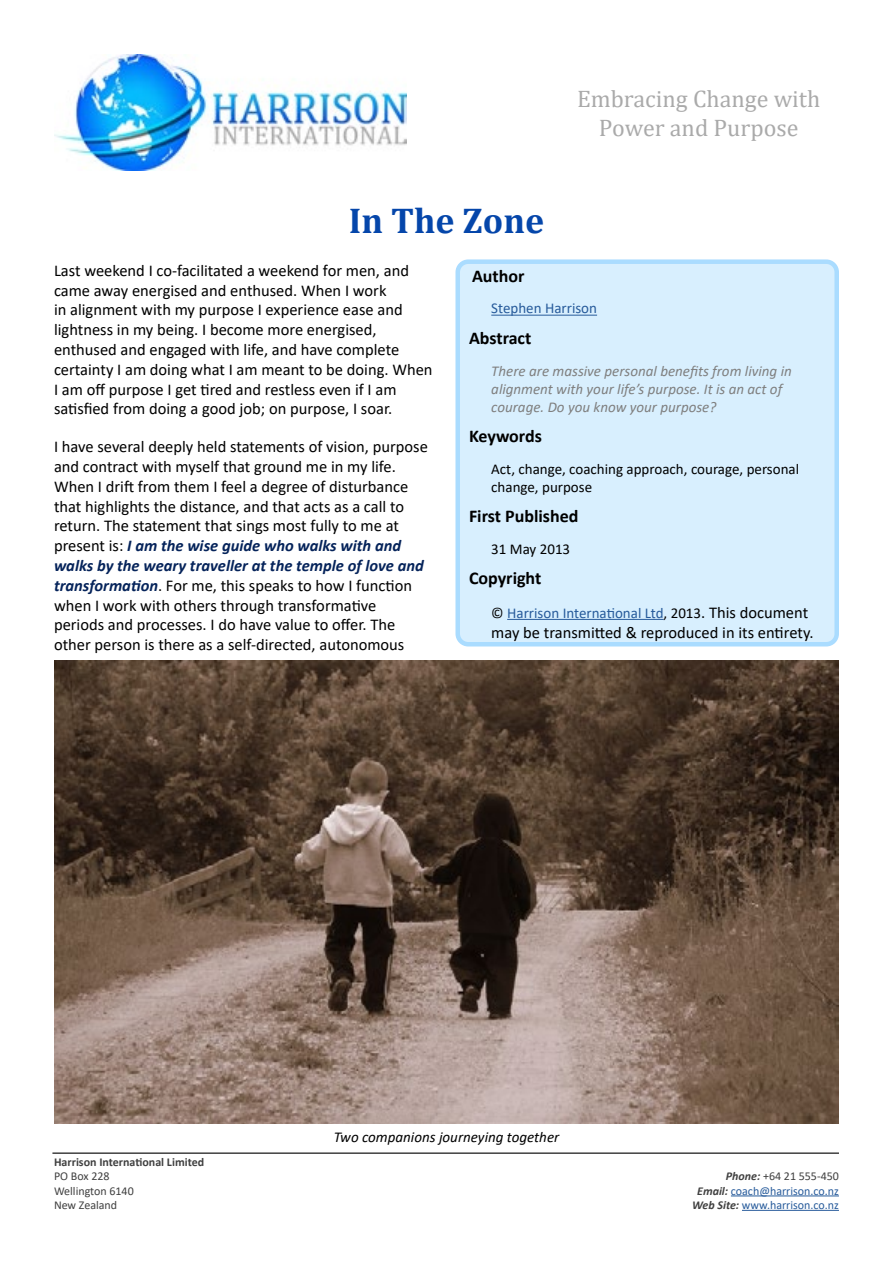
<style>
.page{position:relative;width:893px;height:1263px;background:#fff}
.page>*{position:absolute;margin:0;border:0;box-sizing:border-box;transform-origin:0 0}
.Heading_1{font:700 36px "Cambria";color:#0546aa}
.t1{font:24px/28.8px "Cambria";color:#aaa;text-align:center}
.Insert_Heading_1{font:700 18px "Calibri";color:#000}
.Insert_Normal_Indent{font:16.5px/19.8px "Calibri";color:#000}
.Abstract{font:italic 15px/18px "Calibri";color:#7f7f7f}
.Insert_Normal_Indent-2{font:15px/18px "Calibri";color:#000}
.Insert_Normal_Indent-3{font:15px "Calibri";color:#275b9b}
.t2{font:italic 15px "Calibri";color:#000}
.t3{font:12px "Calibri";color:#275b9b}
.t4{font:12px "Calibri";color:#404040}
.t5{font:700 12px "Calibri";color:#404040}
.s1{font-weight:700;font-style:italic;color:#05235a}
.s2{color:#000}
.s3{font-size:16.5px;color:#000}
.s4{font-weight:700;font-style:italic}
.s5{font-weight:700;font-style:italic;color:#404040}
</style>
<div class="page">
<img style="left:55px;top:55px;width:351px;height:115px">
<hr style="left:731px;top:1195px;width:108px;height:1px;background:#275b9b">
<hr style="left:742px;top:1210px;width:97px;height:1px;background:#275b9b">
<hr style="left:52px;top:1152px;width:787px;height:2px;background:#404040">
<div style="left:458px;top:262px;width:379px;height:382px;background:#d8effe;border-radius:10px"></div>
<hr style="left:491px;top:315px;width:106px;height:1px;background:#275b9b">
<hr style="left:507px;top:619px;width:157px;height:1px;background:#275b9b">
<div style="left:455px;top:259px;width:384px;height:387px;border:4px solid #aadcff;border-radius:10px"></div>
<img style="left:54px;top:660px;width:785px;height:463px">
<p class="t1" style="left:577px;top:84px;width:245px">Embracing Change with<br>Power and Purpose</p>
<p class="Heading_1" style="left:349px;top:196px;width:197px">In The Zone</p>
<p class="Insert_Normal_Indent" style="left:54px;top:260px;width:380px">Last weekend I co-facilitated a weekend for men, and came away energised and enthused. When I work<br>in alignment with my purpose I experience ease and lightness in my being. I become more energised, enthused and engaged with life, and have complete certainty I am doing what I am meant to be doing. When I am off purpose I get tired and restless even if I am satisfied from doing a good job; on purpose, I soar.</p>
<p class="Insert_Normal_Indent" style="left:54px;top:436px;width:375px">I have several deeply held statements of vision, purpose and contract with myself that ground me in my life.<br>When I drift from them I feel a degree of disturbance that highlights the distance, and that acts as a call to return. The statement that sings most fully to me at present is: <span class="s1">I am the wise guide who walks with and walks by the weary traveller at the temple of love and transformation</span>. For me, this speaks to how I function when I work with others through transformative periods and processes. I do have value to offer. The other person is there as a self-directed, autonomous</p>
<p class="Insert_Heading_1" style="left:472px;top:263px;width:54px">Author</p>
<p class="Insert_Normal_Indent-3" style="left:491px;top:298px;width:107px">Stephen Harrison</p>
<p class="Insert_Heading_1" style="left:469px;top:325px;width:64px">Abstract</p>
<p class="Abstract" style="left:491px;top:361px;width:302px">There are massive personal benefits from living in alignment with your life’s purpose. It is an act of courage. Do you know your purpose?</p>
<p class="Insert_Heading_1" style="left:469px;top:423px;width:75px">Keywords</p>
<p class="Insert_Normal_Indent-2" style="left:491px;top:459px;width:309px">Act, change, coaching approach, courage, personal change, purpose</p>
<p class="Insert_Heading_1" style="left:469px;top:504px;width:111px">First Published</p>
<p class="Insert_Normal_Indent-2" style="left:491px;top:539px;width:80px">31 May 2013</p>
<p class="Insert_Heading_1" style="left:469px;top:566px;width:74px">Copyright</p>
<p class="Insert_Normal_Indent-3" style="left:491px;top:602px;width:318px"><span class="s2">©</span> Harrison International Ltd<span class="s2">, 2013</span><span class="s3">. This document</span></p>
<p class="Insert_Normal_Indent" style="left:491px;top:622px;width:324px">may be transmitted &amp; reproduced in its entirety.</p>
<p class="t5" style="left:54px;top:1153px;width:152px">Harrison International Limited</p>
<p class="t4" style="left:54px;top:1168px;width:57px">PO Box 228</p>
<p class="t4" style="left:54px;top:1182px;width:81px">Wellington 6140</p>
<p class="t4" style="left:54px;top:1197px;width:65px">New Zealand</p>
<p class="t2" style="left:334px;top:1126px;width:227px">Two companions journeying together</p>
<p class="t4" style="left:726px;top:1168px;width:115px"><span class="s4">Phone:</span> +64 21 555-450</p>
<p class="t3" style="left:697px;top:1182px;width:143px"><span class="s5">Email:</span> coach@harrison.co.nz</p>
<p class="t3" style="left:692px;top:1197px;width:148px"><span class="s5">Web Site:</span> www.harrison.co.nz</p>
</div>
